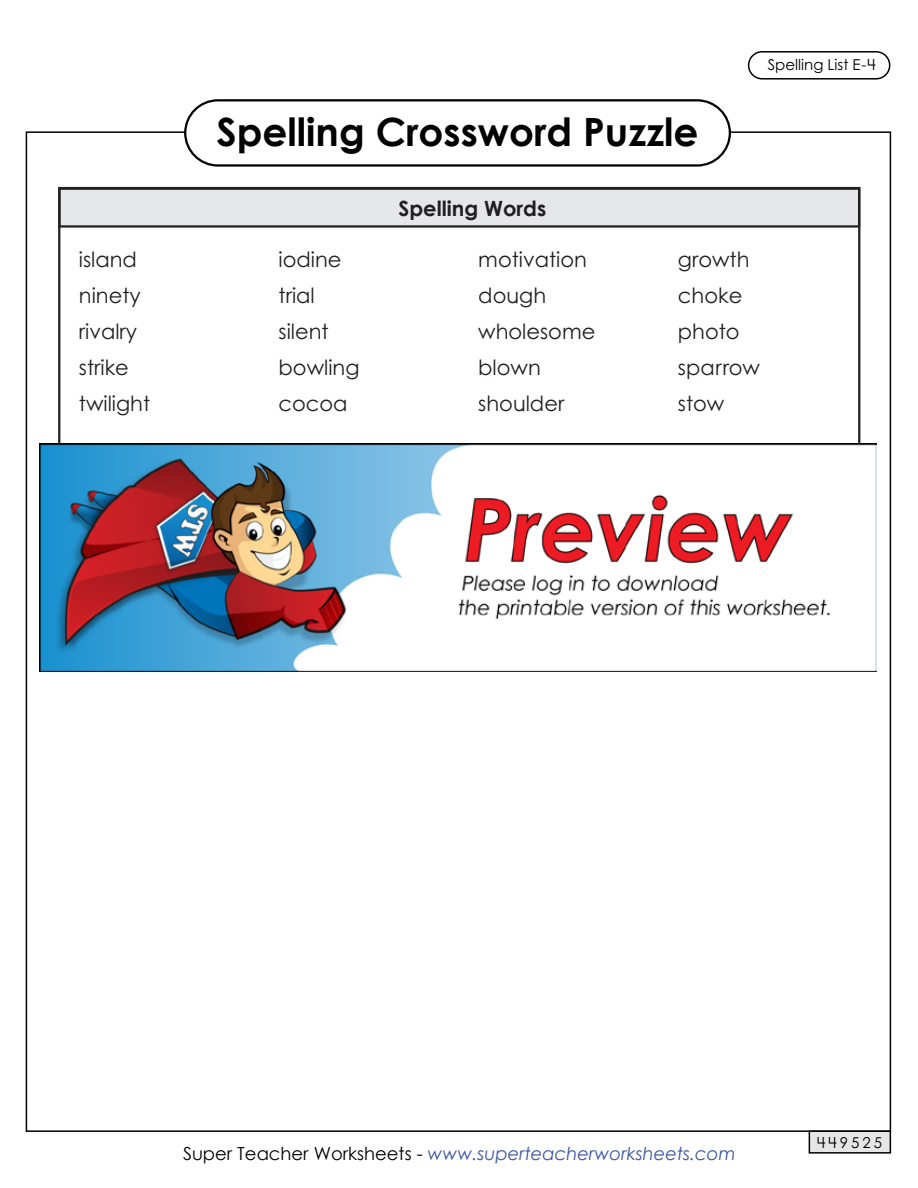
<style>
.page{position:relative;width:918px;height:1188px;background:#fff}
.page>*{position:absolute;margin:0;border:0;box-sizing:border-box;transform-origin:0 0}
.t1{font:700 39px "Century Gothic 2";color:#010101}
.t2{font:21px/36px "Century STW4";color:#231f20}
.t3{font:700 21px "Century STW4";color:#231f20}
.t4{font:italic 18px "Century Gothic 2";color:#3a53a4}
.t5{font:15px "Century STW4";color:#010101}
.s1{font-style:normal;color:#010101}
</style>
<div class="page">
<div style="left:58px;top:188px;width:802px;height:40px;background:#e6e7e8;border:2px solid #231f20"></div>
<div style="left:809px;top:1130px;width:82px;height:24px;background:#e6e6e6;border:2px solid #010101"></div>
<div style="left:184px;top:99px;width:547px;height:68px;border:2px solid #010101;border-radius:33px"></div>
<div style="left:748px;top:51px;width:142px;height:29px;border:2px solid #010101;border-radius:14px"></div>
<img style="left:39px;top:443px;width:838px;height:229px">
<p class="t2" style="left:79px;top:242px;width:73px">island ninety rivalry strike twilight</p>
<h1 class="t1" style="left:217px;top:102px;width:484px">Spelling Crossword Puzzle</h1>
<p class="t5" style="left:768px;top:54px;width:109px">Spelling List E-4</p>
<p class="t3" style="left:398px;top:192px;width:149px">Spelling Words</p>
<p class="t2" style="left:279px;top:242px;width:82px">iodine trial silent bowling cocoa</p>
<p class="t2" style="left:478px;top:242px;width:119px">motivation dough wholesome blown shoulder</p>
<p class="t2" style="left:678px;top:242px;width:83px">growth choke photo sparrow stow</p>
<p class="t4" style="left:183px;top:1141px;width:554px"><span class="s1">Super Teacher Worksheets -</span> www.superteacherworksheets.com</p>
<p class="t5" style="left:817px;top:1132px;width:66px">449525</p>
</div>
